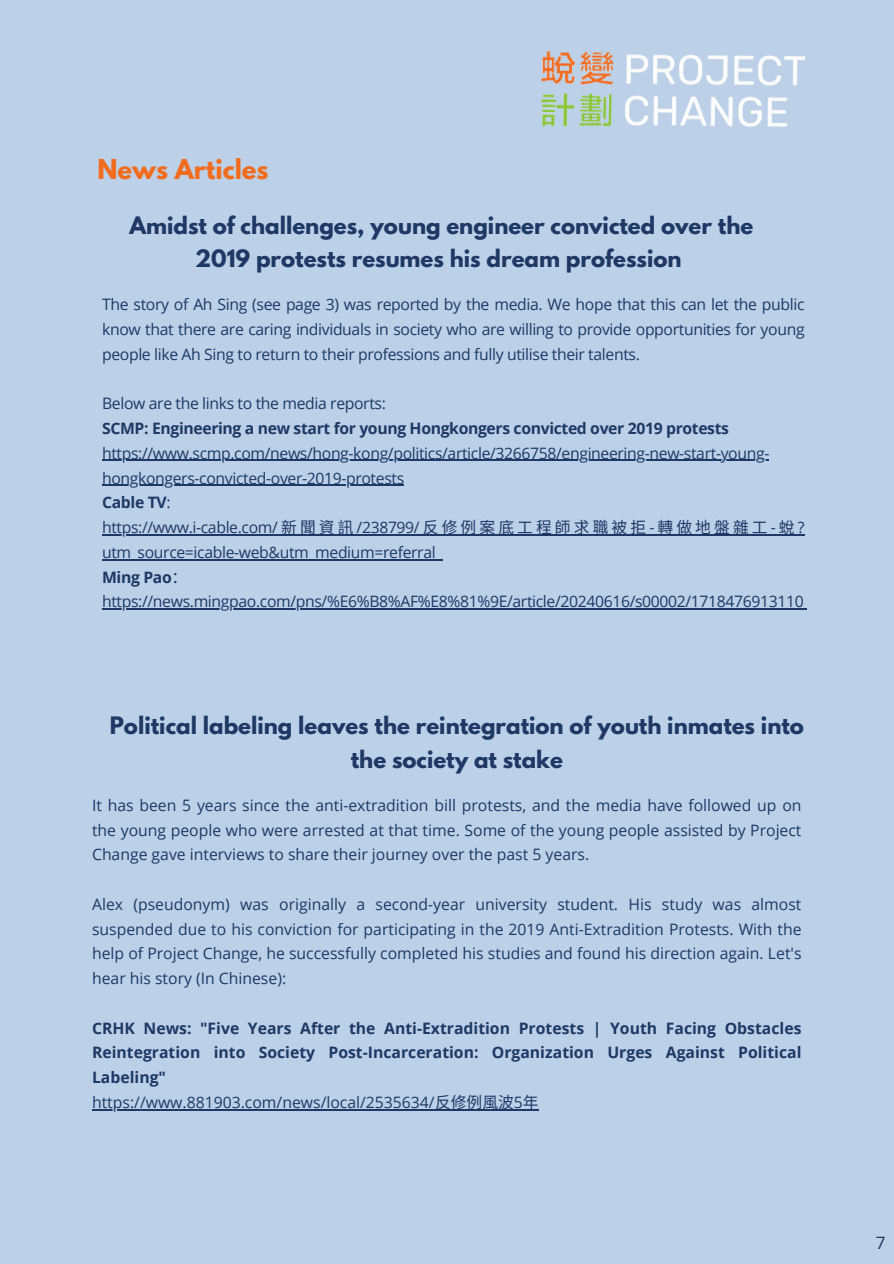
<style>
.page{position:relative;width:894px;height:1264px;background:#fff}
.page>*{position:absolute;margin:0;border:0;box-sizing:border-box;transform-origin:0 0}
.t1{font:700 24.3px "League Spartan";color:#f26c1e}
.t2{font:700 21.3px/33.8px "League Spartan";color:#1f3866;text-align:center}
.t3{font:17.1px "Open Sans";color:#1f3866}
.t4{font:15.75px/24.8px "Open Sans";letter-spacing:-.02em;color:#1f3866;text-align:justify}
.t5{font:700 15.75px/24.8px "Open Sans";color:#1f3866}
.t6{font:700 15.75px "Open Sans";letter-spacing:-.025em;color:#1f3866}
.s1{font-weight:700}
.s2{font-family:"Noto Sans CJ Ksc"}
.s3{font-family:"Noto Sans CJ Ksc";font-weight:400}
.s4{font-weight:400}
</style>
<div class="page">
<div style="left:0;top:0;width:893px;height:1263px;background:#bcd0e7"></div>
<img style="left:541px;top:51px;width:263px;height:76px">
<hr style="left:102px;top:460px;width:666px;height:1px;background:#1f3866">
<hr style="left:102px;top:484px;width:302px;height:2px;background:#1f3866">
<hr style="left:102px;top:534px;width:702px;height:1px;background:#1f3866">
<hr style="left:102px;top:559px;width:333px;height:1px;background:#1f3866">
<hr style="left:102px;top:608px;width:701px;height:1px;background:#1f3866">
<hr style="left:92px;top:1109px;width:446px;height:1px;background:#1f3866">
<p class="t1" style="left:97px;top:157px;width:172px">News Articles</p>
<p class="t2" style="left:129px;top:211px;width:625px">Amidst of challenges, young engineer convicted over the<br>2019 protests resumes his dream profession</p>
<p class="t4" style="left:102px;top:292px;width:703px">The story of Ah Sing (see page 3) was reported by the media. We hope that this can let the public know that there are caring individuals in society who are willing to provide opportunities for young people like Ah Sing to return to their professions and fully utilise their talents.</p>
<p class="t4" style="left:102px;top:391px;width:285px">Below are the links to the media reports:</p>
<p class="t6" style="left:102px;top:417px;width:628px">SCMP: Engineering a new start for young Hongkongers convicted over 2019 protests</p>
<p class="t4" style="left:102px;top:440px;width:668px">https://www.scmp.com/news/hong-kong/politics/article/3266758/engineering-new-start-young-</p>
<p class="t4" style="left:102px;top:465px;width:303px">hongkongers-convicted-over-2019-protests<br><span class="s1">Cable TV</span>:</p>
<p class="t4" style="left:102px;top:514px;width:703px">https://www.i-cable.com/ <span class="s2">新聞資訊</span> /238799/ <span class="s2">反修例案底工程師求職被拒</span> - <span class="s2">轉做地盤雜工</span> - <span class="s2">蛻</span> ? utm_source=icable-web&amp;utm_medium=referral</p>
<p class="t5" style="left:102px;top:564px;width:87px">Ming Pao<span class="s3">：</span></p>
<p class="t4" style="left:102px;top:589px;width:703px">https://news.mingpao.com/pns/%E6%B8%AF%E8%81%9E/article/20240616/s00002/1718476913110</p>
<p class="t2" style="left:110px;top:711px;width:695px">Political labeling leaves the reintegration of youth inmates into the society at stake</p>
<p class="t4" style="left:92px;top:792px;width:710px">It has been 5 years since the anti-extradition bill protests, and the media have followed up on the young people who were arrested at that time. Some of the young people assisted by Project Change gave interviews to share their journey over the past 5 years.</p>
<p class="t4" style="left:92px;top:891px;width:710px">Alex (pseudonym) was originally a second-year university student. His study was almost suspended due to his conviction for participating in the 2019 Anti-Extradition Protests. With the help of Project Change, he successfully completed his studies and found his direction again. Let's hear his story (In Chinese):</p>
<p class="t5" style="left:92px;top:1015px;width:710px">CRHK News: "Five Years After the Anti-Extradition Protests | Youth Facing Obstacles Reintegration into Society Post-Incarceration: Organization Urges Against Political Labeling"<br><span class="s4">https://www.881903.com/news/local/2535634/</span><span class="s3">反修例風波</span><span class="s4">5</span><span class="s3">年</span></p>
<p class="t3" style="left:875px;top:1230px;width:11px">7</p>
</div>
